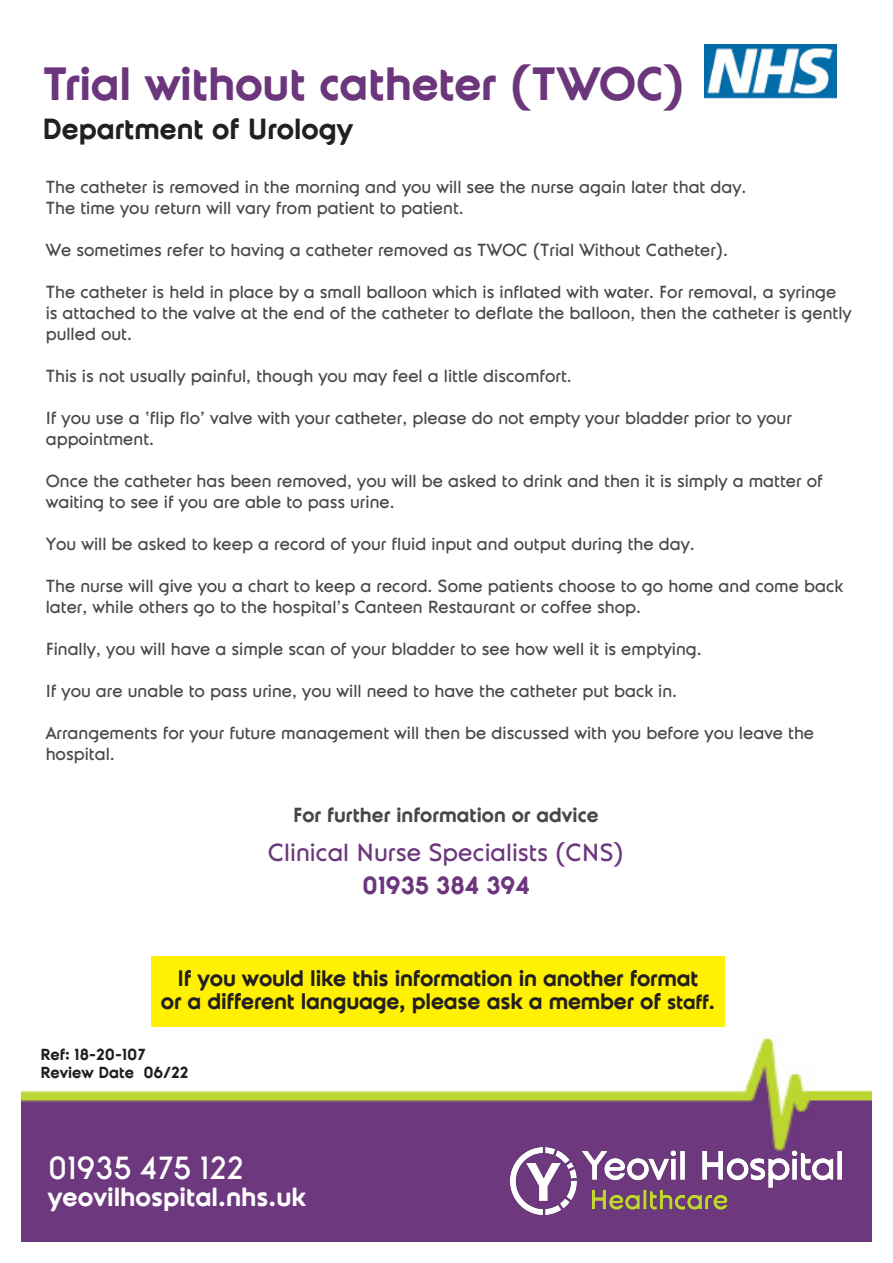
<style>
.page{position:relative;width:893px;height:1263px;background:#fff}
.page>*{position:absolute;margin:0;border:0;box-sizing:border-box;transform-origin:0 0}
.t1{font:700 48px "Universal Doomsday";letter-spacing:-.005em;color:#6c367d}
.t2{font:33px "Universal Doomsday";color:#fff}
.t3{font:700 30px "Universal Doomsday";color:#231f20}
.t4{font:700 27px "Universal Doomsday";color:#fff}
.t5{font:25.5px "Universal Doomsday";color:#6c367d}
.t6{font:700 25.5px "Universal Doomsday";color:#6c367d}
.t7{font:700 23.1px/23.1px "Universal Doomsday";letter-spacing:-.01em;color:#231f20;text-align:center}
.t8{font:700 21px "Universal Doomsday";color:#464748}
.t9{font:18px/21px "Universal Doomsday";color:#464748}
.t10{font:700 16.5px/18px "Universal Doomsday";color:#231f20}
.s1{font-size:21px}
</style>
<div class="page">
<img style="left:21px;top:956px;width:851px;height:286px">
<img style="left:705px;top:44px;width:131px;height:54px">
<img style="left:511px;top:1147px;width:331px;height:67px">
<div style="left:151px;top:957px;width:574px;height:70px;background:#fff101"></div>
<h1 class="t1" style="left:43px;top:56px;width:643px">Trial without catheter (TWOC)</h1>
<h3 class="t3" style="left:43px;top:111px;width:312px">Department of Urology</h3>
<p class="t9" style="left:46px;top:177px;width:702px">The catheter is removed in the morning and you will see the nurse again later that day.<br>The time you return will vary from patient to patient.</p>
<p class="t9" style="left:46px;top:240px;width:684px">We sometimes refer to having a catheter removed as TWOC (Trial Without Catheter).</p>
<p class="t9" style="left:46px;top:282px;width:807px">The catheter is held in place by a small balloon which is inflated with water. For removal, a syringe is attached to the valve at the end of the catheter to deflate the balloon, then the catheter is gently pulled out.</p>
<p class="t9" style="left:46px;top:366px;width:528px">This is not usually painful, though you may feel a little discomfort.</p>
<p class="t9" style="left:46px;top:408px;width:748px">If you use a ‘flip flo’ valve with your catheter, please do not empty your bladder prior to your appointment.</p>
<p class="t9" style="left:46px;top:471px;width:779px">Once the catheter has been removed, you will be asked to drink and then it is simply a matter of waiting to see if you are able to pass urine.</p>
<p class="t9" style="left:46px;top:534px;width:651px">You will be asked to keep a record of your fluid input and output during the day.</p>
<p class="t9" style="left:46px;top:576px;width:799px">The nurse will give you a chart to keep a record. Some patients choose to go home and come back later, while others go to the hospital’s Canteen Restaurant or coffee shop.</p>
<p class="t9" style="left:46px;top:639px;width:658px">Finally, you will have a simple scan of your bladder to see how well it is emptying.</p>
<p class="t9" style="left:46px;top:681px;width:633px">If you are unable to pass urine, you will need to have the catheter put back in.</p>
<p class="t9" style="left:46px;top:723px;width:770px">Arrangements for your future management will then be discussed with you before you leave the hospital.</p>
<p class="t8" style="left:293px;top:802px;width:307px">For further information or advice</p>
<h3 class="t5" style="left:268px;top:837px;width:357px">Clinical Nurse Specialists (CNS)</h3>
<h3 class="t6" style="left:362px;top:870px;width:169px">01935 384 394</h3>
<p class="t7" style="left:161px;top:968px;width:556px">If you would like this information in another format<br>or a different language, please ask a member of <span class="s1">staff.</span></p>
<p class="t10" style="left:40px;top:1047px;width:150px">Ref: 18-20-107<br>Review Date 06/22</p>
<h2 class="t2" style="left:48px;top:1148px;width:198px">01935 475 122</h2>
<h3 class="t4" style="left:48px;top:1180px;width:260px">yeovilhospital.nhs.uk</h3>
</div>
